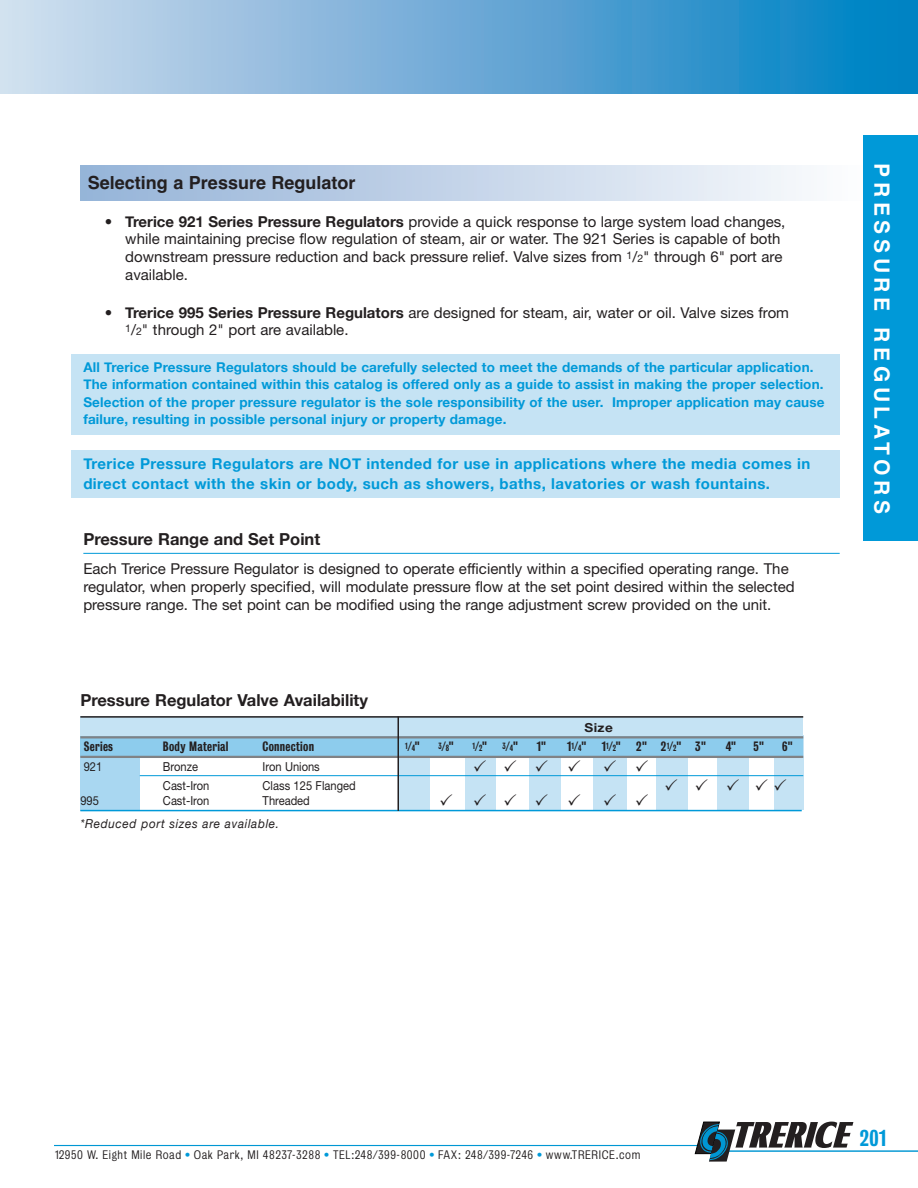
<style>
.page{position:relative;width:918px;height:1188px;background:#fff}
.page>*{position:absolute;margin:0;border:0;box-sizing:border-box;transform-origin:0 0}
.t1{font:700 21px "Helvetica";letter-spacing:.22em;color:#fff}
.t2{font:21px "Grot Three Five";color:#0099d8}
.t3{font:700 18px "Helvetica";color:#231f20}
.t4{font:700 16.5px "Helvetica Neue";color:#231f20}
.t5{font:15px/17.7px "Helvetica Neue";color:#231f20}
.t6{font:700 15px/19.4px "Helvetica Neue";letter-spacing:.03em;color:#0099d8}
.t7{font:700 13.5px/17.5px "Helvetica Neue";letter-spacing:.01em;color:#0099d8}
.t8{font:12.3px "Helvetica Neue";color:#231f20;scale:.9 1}
.t9{font:12.3px "Grot Three Five";letter-spacing:.02em;color:#231f20}
.t10{font:italic 12.3px "Helvetica Neue";letter-spacing:.055em;color:#231f20;scale:.95 1}
.t11{font:700 12.3px "Helvetica Neue";color:#231f20;scale:1.1 1}
.t12{font:11.25px "Grot Five One";letter-spacing:.05em;color:#231f20}
.t13{font:8.25px "Grot Three Five";color:#231f20;scale:.9 1}
.s1{font-weight:700}
.s2{font-size:10.5px}
.s3{font-size:12.3px}
.s4{font-size:8.25px}
.s5{color:#0099d8}
</style>
<div class="page">
<div style="left:774px;top:736px;width:29px;height:74px;background:#c5e3f4"></div>
<div style="left:80px;top:716px;width:723px;height:23px;background:#c5e3f4"></div>
<div style="left:80px;top:736px;width:60px;height:75px;background:#a9d7f1"></div>
<div style="left:465px;top:736px;width:31px;height:74px;background:#c5e3f4"></div>
<div style="left:529px;top:736px;width:31px;height:74px;background:#c5e3f4"></div>
<div style="left:593px;top:736px;width:33px;height:74px;background:#c5e3f4"></div>
<div style="left:657px;top:736px;width:31px;height:74px;background:#c5e3f4"></div>
<div style="left:717px;top:736px;width:31px;height:74px;background:#c5e3f4"></div>
<div style="left:398px;top:736px;width:31px;height:74px;background:#c5e3f4"></div>
<div style="left:80px;top:736px;width:723px;height:20px;background:#8dcced"></div>
<hr style="left:80px;top:716px;width:723px;height:2px;background:#231f20">
<hr style="left:80px;top:736px;width:723px;height:2px;background:#808285">
<hr style="left:80px;top:756px;width:723px;height:2px;background:#808285">
<hr style="left:140px;top:775px;width:663px;height:1px;background:#0099d8">
<hr style="left:80px;top:810px;width:722px;height:1px;background:#0099d8">
<hr style="left:398px;top:717px;width:1px;height:94px;background:#231f20">
<div style="left:72px;top:451px;width:768px;height:47px;background:#c5e3f4"></div>
<div style="left:72px;top:354px;width:768px;height:81px;background:#c5e3f4"></div>
<div style="left:80px;top:165px;width:783px;height:35px;background:linear-gradient(to right,#93b2d7,#fbfcfd)"></div>
<div style="left:0;top:0;width:918px;height:93px;background:linear-gradient(to right,#d8dced,#007dc1)"></div>
<div style="left:863px;top:135px;width:55px;height:406px;background:#0099d8"></div>
<hr style="left:83px;top:553px;width:757px;height:1px;background:#0099d8">
<hr style="left:717px;top:1150px;width:201px;height:2px;background:#0097d3">
<svg style="left:54px;top:1122px;width:799px;height:40px"></svg>
<p class="t3" style="left:88px;top:172px;width:269px">Selecting a Pressure Regulator</p>
<p class="t5" style="left:125px;top:214px;width:662px;text-indent:-20px">• <span class="s1">Trerice 921 Series Pressure Regulators</span> provide a quick response to large system load changes, while maintaining precise flow regulation of steam, air or water. The 921 Series is capable of both downstream pressure reduction and back pressure relief. Valve sizes from <sup>1</sup>/<span class="s2">2</span>" through 6" port are available.</p>
<p class="t5" style="left:125px;top:306px;width:665px;line-height:17px;text-indent:-20px">• <span class="s1">Trerice 995 Series Pressure Regulators</span> are designed for steam, air, water or oil. Valve sizes from<br><sup>1</sup>/<span class="s2">2</span>" through 2" port are available.</p>
<p class="t7" style="left:83px;top:358px;width:743px">All Trerice Pressure Regulators should be carefully selected to meet the demands of the particular application.<br>The information contained within this catalog is offered only as a guide to assist in making the proper selection.<br>Selection of the proper pressure regulator is the sole responsibility of the user. Improper application may cause failure, resulting in possible personal injury or property damage.</p>
<p class="t6" style="left:83px;top:454px;width:729px">Trerice Pressure Regulators are NOT intended for use in applications where the media comes in direct contact with the skin or body, such as showers, baths, lavatories or wash fountains.</p>
<p class="t4" style="left:83px;top:529px;width:238px">Pressure Range and Set Point</p>
<p class="t5" style="left:83px;top:560px;width:713px;line-height:18.5px">Each Trerice Pressure Regulator is designed to operate efficiently within a specified operating range. The regulator, when properly specified, will modulate pressure flow at the set point desired within the selected pressure range. The set point can be modified using the range adjustment screw provided on the unit.</p>
<p class="t4" style="left:80px;top:690px;width:289px">Pressure Regulator Valve Availability</p>
<p class="t11" style="left:585px;top:720px;width:27px">Size</p>
<p class="t9" style="left:84px;top:740px;width:31px">Series</p>
<p class="t9" style="left:163px;top:740px;width:67px">Body Material</p>
<p class="t9" style="left:263px;top:740px;width:53px">Connection</p>
<p class="t13" style="left:405px;top:743px;width:18px">1<span class="s3">/</span>4<span class="s3">"</span></p>
<p class="t13" style="left:438px;top:743px;width:19px">3<span class="s3">/</span>8<span class="s3">"</span></p>
<p class="t13" style="left:473px;top:743px;width:52px">1<span class="s3">/</span>2<span class="s3">"</span> 3<span class="s3">/</span>4<span class="s3">"</span></p>
<p class="t9" style="left:537px;top:740px;width:11px">1"</p>
<p class="t9" style="left:567px;top:740px;width:21px">1<sup>1</sup>/<span class="s4">4</span>"</p>
<p class="t9" style="left:602px;top:740px;width:20px">1<sup>1</sup>/<span class="s4">2</span>"</p>
<p class="t9" style="left:636px;top:740px;width:71px">2" 2<sup>1</sup>/<span class="s4">2</span>" 3"</p>
<p class="t9" style="left:726px;top:740px;width:12px">4"</p>
<p class="t9" style="left:754px;top:740px;width:12px">5"</p>
<p class="t9" style="left:782px;top:740px;width:12px">6"</p>
<p class="t8" style="left:84px;top:762px;width:22px">921</p>
<p class="t8" style="left:163px;top:762px;width:40px">Bronze</p>
<p class="t8" style="left:263px;top:762px;width:65px">Iron Unions</p>
<p class="t8" style="left:163px;top:782px;width:53px">Cast-Iron</p>
<p class="t8" style="left:263px;top:782px;width:105px">Class 125 Flanged</p>
<p class="t8" style="left:80px;top:797px;width:22px">995</p>
<p class="t8" style="left:163px;top:797px;width:53px">Cast-Iron</p>
<p class="t8" style="left:263px;top:797px;width:54px">Threaded</p>
<p class="t10" style="left:80px;top:816px;width:211px">*Reduced port sizes are available.</p>
<h1 class="t1" style="left:894px;top:163px;width:353px;rotate:90deg">PRESSURE REGULATORS</h1>
<p class="t12" style="left:55px;top:1148px;width:587px">12950 W. Eight Mile Road <span class="s5">•</span> Oak Park, MI 48237-3288 <span class="s5">•</span> TEL:248/399-8000 <span class="s5">•</span> FAX: 248/399-7246 <span class="s5">•</span> www.TRERICE.com</p>
<h1 class="t2" style="left:860px;top:1126px;width:28px">201</h1>
</div>
